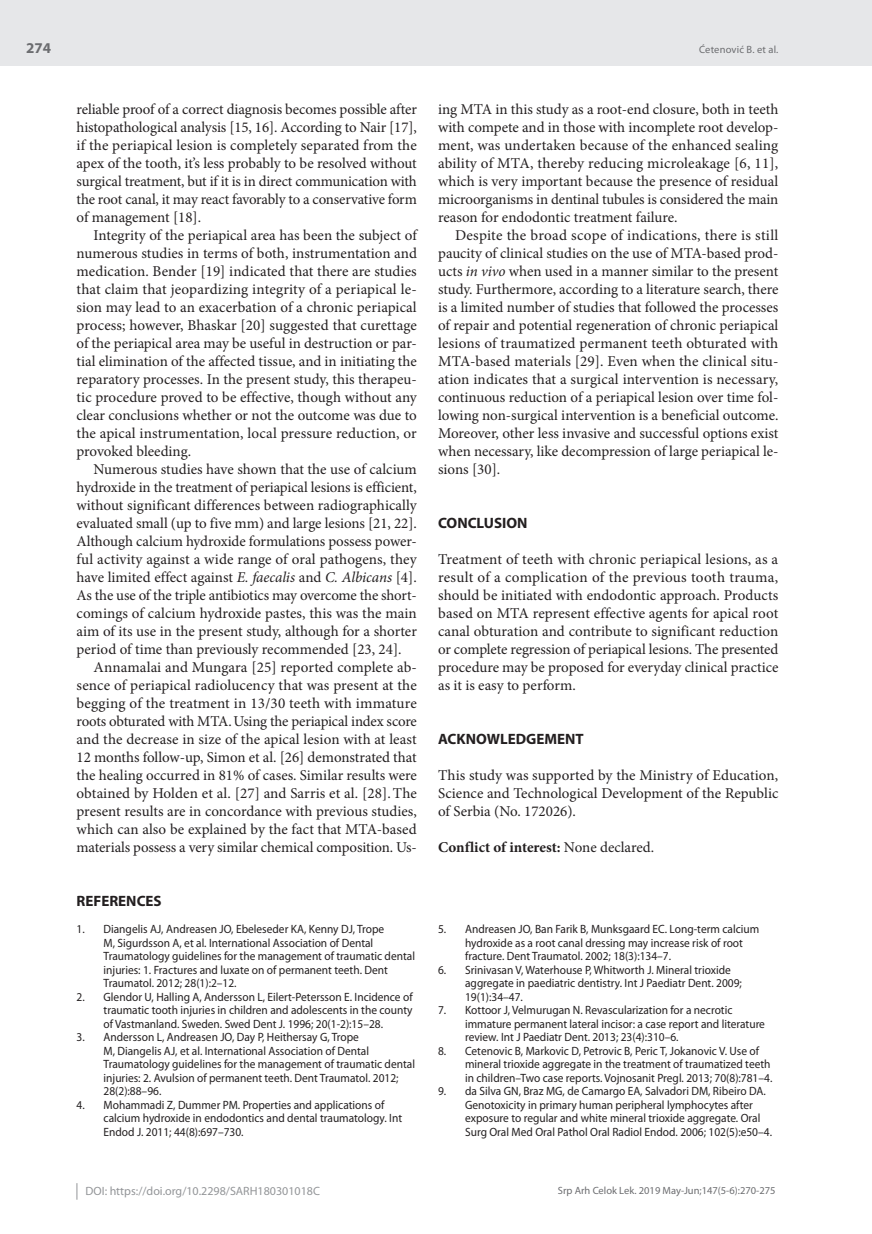
<style>
.page{position:relative;width:872px;height:1234px;background:#fff}
.page>*{position:absolute;margin:0;border:0;box-sizing:border-box;transform-origin:0 0}
.t1{font:15px/18px "Minion Pro";letter-spacing:-.005em;color:#231f20;text-align:justify}
.t2{font:700 15px "Myriad Pro";color:#231f20}
.t3{font:700 15px "Minion Pro";color:#231f20}
.t4{font:700 15px "Myriad Pro";color:#6c6d70}
.t5{font:12px/13.5px "Myriad Pro";color:#231f20;scale:.95 1}
.t6{font:12px "Myriad Pro";color:#939598}
.t7{font:10.5px "Myriad Pro";color:#6c6d70}
.s1{font-style:italic}
.s2{font-weight:400}
</style>
<div class="page">
<div style="left:0;top:0;width:872px;height:66px;background:#e6e7e9"></div>
<svg style="left:77px;top:1183px;width:1px;height:16px"></svg>
<p class="t4" style="left:26px;top:38px;width:26px">274</p>
<p class="t1" style="left:77px;top:100px;width:342px">reliable proof of a correct diagnosis becomes possible after histopathological analysis [15, 16]. According to Nair [17], if the periapical lesion is completely separated from the apex of the tooth, it’s less probably to be resolved without surgical treatment, but if it is in direct communication with the root canal, it may react favorably to a conservative form of management [18].</p>
<p class="t1" style="left:77px;top:226px;width:342px;text-indent:17px">Integrity of the periapical area has been the subject of numerous studies in terms of both, instrumentation and medication. Bender [19] indicated that there are studies that claim that jeopardizing integrity of a periapical le&shy;sion may lead to an exacerbation of a chronic periapical process; however, Bhaskar [20] suggested that curettage of the periapical area may be useful in destruction or par&shy;tial elimination of the affected tissue, and in initiating the reparatory processes. In the present study, this therapeu&shy;tic procedure proved to be effective, though without any clear conclusions whether or not the outcome was due to the apical instrumentation, local pressure reduction, or provoked bleeding.</p>
<p class="t1" style="left:77px;top:460px;width:342px;text-indent:17px">Numerous studies have shown that the use of calcium hydroxide in the treatment of periapical lesions is efficient, without significant differences between radiographically evaluated small (up to five mm) and large lesions [21, 22].<br>Although calcium hydroxide formulations possess power&shy;ful activity against a wide range of oral pathogens, they have limited effect against <span class="s1">E. faecalis</span> and <span class="s1">C. Albicans</span> [4].<br>As the use of the triple antibiotics may overcome the short&shy;comings of calcium hydroxide pastes, this was the main aim of its use in the present study, although for a shorter period of time than previously recommended [23, 24].</p>
<p class="t1" style="left:77px;top:658px;width:342px;text-indent:17px">Annamalai and Mungara [25] reported complete ab&shy;sence of periapical radiolucency that was present at the begging of the treatment in 13/30 teeth with immature roots obturated with MTA.Using the periapical index score and the decrease in size of the apical lesion with at least 12 months follow-up, Simon et al. [26] demonstrated that the healing occurred in 81% of cases. Similar results were obtained by Holden et al. [27] and Sarris et al. [28].The present results are in concordance with previous studies, which can also be explained by the fact that MTA-based materials possess a very similar chemical composition. Us-</p>
<p class="t2" style="left:77px;top:891px;width:87px">REFERENCES</p>
<p class="t5" style="left:104px;top:922px;width:329px;text-indent:-27px">1. Diangelis AJ, Andreasen JO, Ebeleseder KA, Kenny DJ, Trope<br>M, Sigurdsson A, et al. International Association of Dental Traumatology guidelines for the management of traumatic dental injuries: 1. Fractures and luxate on of permanent teeth. Dent Traumatol. 2012; 28(1):2–12.</p>
<p class="t5" style="left:104px;top:989px;width:327px;text-align:justify;text-indent:-27px">2. Glendor U, Halling A, Andersson L, Eilert-Petersson E. Incidence of traumatic tooth injuries in children and adolescents in the county of Vastmanland. Sweden. Swed Dent J. 1996; 20(1-2):15–28.</p>
<p class="t5" style="left:104px;top:1030px;width:329px;text-indent:-27px">3. Andersson L, Andreasen JO, Day P, Heithersay G, Trope<br>M, Diangelis AJ, et al. International Association of Dental Traumatology guidelines for the management of traumatic dental injuries: 2. Avulsion of permanent teeth. Dent Traumatol. 2012; 28(2):88–96.</p>
<p class="t5" style="left:104px;top:1097px;width:316px;text-indent:-27px">4. Mohammadi Z, Dummer PM. Properties and applications of calcium hydroxide in endodontics and dental traumatology. Int<br>Endod J. 2011; 44(8):697–730.</p>
<p class="t6" style="left:86px;top:1183px;width:236px">DOI: https://doi.org/10.2298/SARH180301018C</p>
<p class="t7" style="left:699px;top:43px;width:81px">Ćetenović B. et al.</p>
<p class="t1" style="left:438px;top:100px;width:342px">ing MTA in this study as a root-end closure, both in teeth with compete and in those with incomplete root develop&shy;ment, was undertaken because of the enhanced sealing ability of MTA, thereby reducing microleakage [6, 11], which is very important because the presence of residual microorganisms in dentinal tubules is considered the main reason for endodontic treatment failure.</p>
<p class="t1" style="left:438px;top:226px;width:342px;text-indent:17px">Despite the broad scope of indications, there is still paucity of clinical studies on the use of MTA-based prod&shy;ucts <span class="s1">in vivo</span> when used in a manner similar to the present study. Furthermore, according to a literature search, there is a limited number of studies that followed the processes of repair and potential regeneration of chronic periapical lesions of traumatized permanent teeth obturated with MTA-based materials [29]. Even when the clinical situ&shy;ation indicates that a surgical intervention is necessary, continuous reduction of a periapical lesion over time fol&shy;lowing non-surgical intervention is a beneficial outcome.<br>Moreover, other less invasive and successful options exist when necessary, like decompression of large periapical le&shy;sions [30].</p>
<p class="t2" style="left:438px;top:513px;width:91px">CONCLUSION</p>
<p class="t1" style="left:438px;top:550px;width:342px">Treatment of teeth with chronic periapical lesions, as a result of a complication of the previous tooth trauma, should be initiated with endodontic approach. Products based on MTA represent effective agents for apical root canal obturation and contribute to significant reduction or complete regression of periapical lesions. The presented procedure may be proposed for everyday clinical practice as it is easy to perform.</p>
<p class="t2" style="left:438px;top:729px;width:147px">ACKNOWLEDGEMENT</p>
<p class="t1" style="left:438px;top:766px;width:342px">This study was supported by the Ministry of Education, Science and Technological Development of the Republic of Serbia (No. 172026).</p>
<p class="t3" style="left:438px;top:836px;width:217px">Conflict of interest: <span class="s2">None declared.</span></p>
<p class="t5" style="left:465px;top:922px;width:311px;text-indent:-27px">5. Andreasen JO, Ban Farik B, Munksgaard EC. Long-term calcium hydroxide as a root canal dressing may increase risk of root fracture. Dent Traumatol. 2002; 18(3):134–7.</p>
<p class="t5" style="left:465px;top:962px;width:293px;text-indent:-27px">6. Srinivasan V, Waterhouse P, Whitworth J. Mineral trioxide aggregate in paediatric dentistry. Int J Paediatr Dent. 2009;<br>19(1):34–47.</p>
<p class="t5" style="left:465px;top:1003px;width:317px;text-indent:-27px">7. Kottoor J, Velmurugan N. Revascularization for a necrotic immature permanent lateral incisor: a case report and literature review. Int J Paediatr Dent. 2013; 23(4):310–6.</p>
<p class="t5" style="left:465px;top:1043px;width:325px;text-indent:-27px">8. Cetenovic B, Markovic D, Petrovic B, Peric T, Jokanovic V. Use of mineral trioxide aggregate in the treatment of traumatized teeth in children–Two case reports. Vojnosanit Pregl. 2013; 70(8):781–4.</p>
<p class="t5" style="left:465px;top:1084px;width:324px;text-indent:-27px">9. da Silva GN, Braz MG, de Camargo EA, Salvadori DM, Ribeiro DA.<br>Genotoxicity in primary human peripheral lymphocytes after exposure to regular and white mineral trioxide aggregate. Oral Surg Oral Med Oral Pathol Oral Radiol Endod. 2006; 102(5):e50–4.</p>
<p class="t7" style="left:558px;top:1184px;width:219px">Srp Arh Celok Lek. 2019 May-Jun;147(5-6):270-275</p>
</div>
